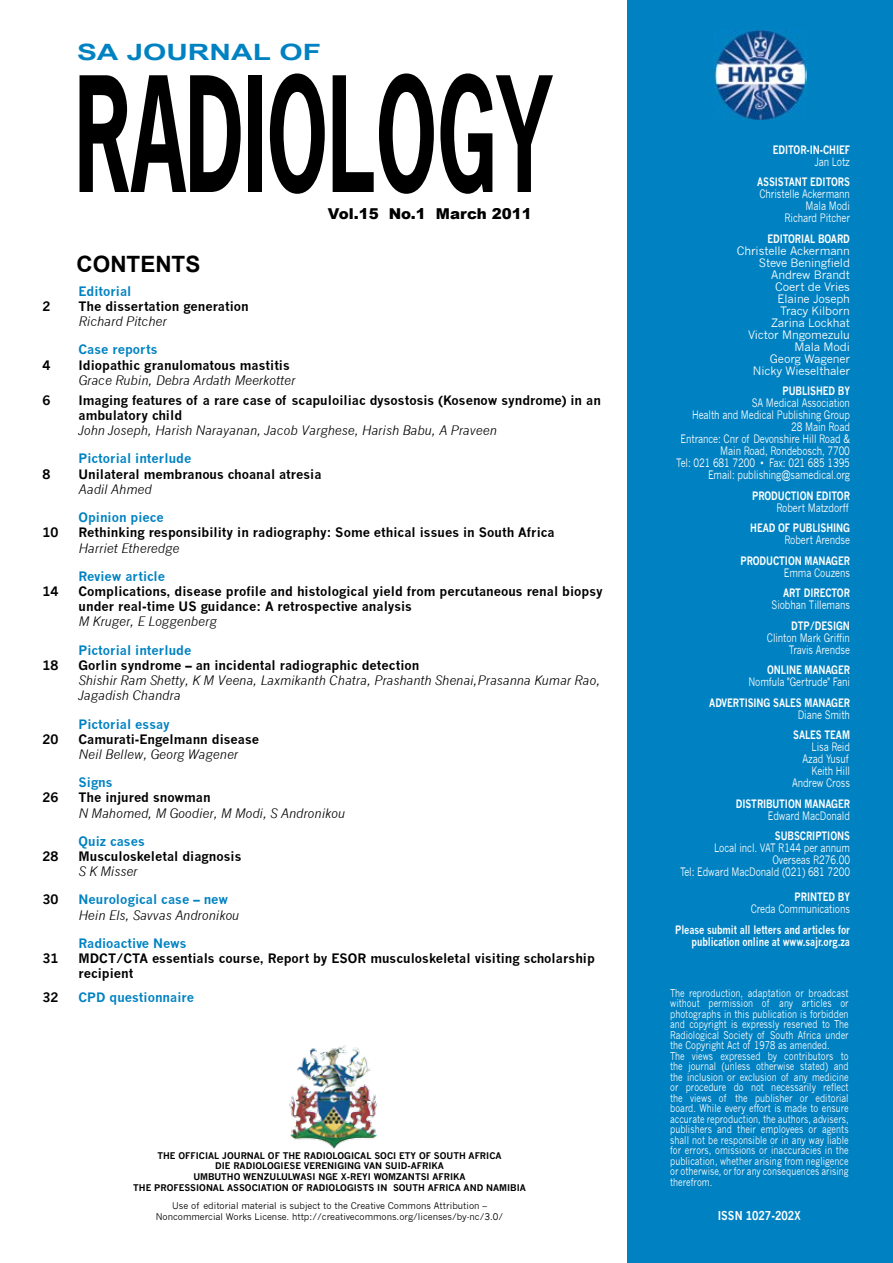
<style>
.page{position:relative;width:893px;height:1263px;background:#fff}
.page>*{position:absolute;margin:0;border:0;box-sizing:border-box;transform-origin:0 0}
.t1{font:700 150px "News Gothic Std";color:#000;scale:.57 1}
.t2{font:700 22.5px "Arial";color:#0082c2;scale:1.33 1}
.t3{font:700 22.5px "Arial";color:#000}
.t4{font:900 15px "Arial";color:#000}
.t5{font:700 12.75px/15.3px "News Gothic";color:#000}
.t6{font:italic 12.75px/15.3px "News Gothic";color:#000}
.t7{font:700 12.75px "News Gothic";color:#0082c2}
.t8{font:700 12px "News Gothic";color:#fff;scale:.85 1}
.t9{font:11.4px/12px "News Gothic";letter-spacing:-.01em;color:#fff;text-align:right;scale:.8 1}
.t10{font:700 11.4px/12px "News Gothic";letter-spacing:-.01em;color:#fff;text-align:right;scale:.8 1}
.t11{font:11.4px/12px "News Gothic";letter-spacing:-.01em;color:#fff;text-align:right}
.t12{font:10.5px/10.5px "News Gothic";letter-spacing:.005em;color:#fff;scale:.8 1}
.t13{font:700 9px/10.8px "News Gothic";color:#000;text-align:center}
.t14{font:9px/10.8px "News Gothic";color:#000;text-align:center}
</style>
<div class="page">
<div style="left:627px;top:0;width:266px;height:1263px;background:#0082c2"></div>
<img style="left:289px;top:1045px;width:88px;height:103px">
<img style="left:715px;top:30px;width:92px;height:90px">
<h2 class="t2" style="left:77px;top:39px;width:185px">SA JOURNAL OF</h2>
<h1 class="t1" style="left:75px;top:36px;width:839px">RADIOLOGY</h1>
<h2 class="t3" style="left:77px;top:251px;width:125px">CONTENTS</h2>
<p class="t7" style="left:79px;top:283px;width:55px">Editorial</p>
<h3 class="t4" style="left:328px;top:205px;width:206px">Vol.15 No.1 March 2011</h3>
<p class="t5" style="left:43px;top:299px;width:9px">2</p>
<p class="t5" style="left:79px;top:299px;width:172px">The dissertation generation</p>
<p class="t6" style="left:79px;top:314px;width:90px">Richard Pitcher</p>
<p class="t7" style="left:79px;top:342px;width:80px">Case reports</p>
<p class="t5" style="left:43px;top:357px;width:9px">4</p>
<p class="t5" style="left:79px;top:357px;width:213px">Idiopathic granulomatous mastitis</p>
<p class="t6" style="left:79px;top:373px;width:218px">Grace Rubin, Debra Ardath Meerkotter</p>
<p class="t5" style="left:43px;top:392px;width:9px">6</p>
<p class="t5" style="left:79px;top:392px;width:524px">Imaging features of a rare case of scapuloiliac dysostosis (Kosenow syndrome) in an ambulatory child</p>
<p class="t6" style="left:79px;top:423px;width:420px">John Joseph, Harish Narayanan, Jacob Varghese, Harish Babu, A Praveen</p>
<p class="t7" style="left:79px;top:451px;width:114px">Pictorial interlude</p>
<p class="t5" style="left:43px;top:466px;width:9px">8</p>
<p class="t5" style="left:79px;top:466px;width:245px">Unilateral membranous choanal atresia</p>
<p class="t6" style="left:79px;top:482px;width:75px">Aadil Ahmed</p>
<p class="t7" style="left:79px;top:509px;width:87px">Opinion piece</p>
<p class="t5" style="left:43px;top:525px;width:17px">10</p>
<p class="t5" style="left:79px;top:525px;width:478px">Rethinking responsibility in radiography: Some ethical issues in South Africa</p>
<p class="t6" style="left:79px;top:540px;width:102px">Harriet Etheredge</p>
<p class="t7" style="left:79px;top:568px;width:88px">Review article</p>
<p class="t5" style="left:43px;top:583px;width:17px">14</p>
<p class="t5" style="left:79px;top:583px;width:526px">Complications, disease profile and histological yield from percutaneous renal biopsy under real-time US guidance: A retrospective analysis</p>
<p class="t6" style="left:79px;top:614px;width:140px">M Kruger, E Loggenberg</p>
<p class="t7" style="left:79px;top:642px;width:114px">Pictorial interlude</p>
<p class="t5" style="left:43px;top:657px;width:17px">18</p>
<p class="t5" style="left:79px;top:657px;width:342px">Gorlin syndrome – an incidental radiographic detection</p>
<p class="t6" style="left:79px;top:673px;width:523px">Shishir Ram Shetty, K M Veena, Laxmikanth Chatra, Prashanth Shenai,Prasanna Kumar Rao,<br>Jagadish Chandra</p>
<p class="t7" style="left:79px;top:716px;width:93px">Pictorial essay</p>
<p class="t5" style="left:43px;top:731px;width:17px">20</p>
<p class="t5" style="left:79px;top:731px;width:182px">Camurati-Engelmann disease</p>
<p class="t6" style="left:79px;top:747px;width:161px">Neil Bellew, Georg Wagener</p>
<p class="t7" style="left:79px;top:775px;width:36px">Signs</p>
<p class="t5" style="left:43px;top:790px;width:17px">26</p>
<p class="t5" style="left:79px;top:790px;width:134px">The injured snowman</p>
<p class="t6" style="left:79px;top:805px;width:268px">N Mahomed, M Goodier, M Modi, S Andronikou</p>
<p class="t7" style="left:79px;top:833px;width:68px">Quiz cases</p>
<p class="t5" style="left:43px;top:848px;width:17px">28</p>
<p class="t5" style="left:79px;top:848px;width:164px">Musculoskeletal diagnosis</p>
<p class="t6" style="left:79px;top:864px;width:60px">S K Misser</p>
<p class="t5" style="left:43px;top:892px;width:17px">30</p>
<p class="t7" style="left:79px;top:892px;width:151px">Neurological case – new</p>
<p class="t6" style="left:79px;top:907px;width:162px">Hein Els, Savvas Andronikou</p>
<p class="t7" style="left:79px;top:935px;width:110px">Radioactive News</p>
<p class="t5" style="left:43px;top:950px;width:17px">31</p>
<p class="t5" style="left:79px;top:950px;width:518px">MDCT/CTA essentials course, Report by ESOR musculoskeletal visiting scholarship recipient</p>
<p class="t5" style="left:43px;top:990px;width:17px">32</p>
<p class="t7" style="left:79px;top:990px;width:117px">CPD questionnaire</p>
<p class="t13" style="left:133px;top:1150px;width:394px">THE OFFICIAL JOURNAL OF THE RADIOLOGICAL SOCI ETY OF SOUTH AFRICA<br>DIE RADIOLOGIESE VERENIGING VAN SUID-AFRIKA<br>UMBUTHO WENZULULWASI NGE X-REYI WOMZANTSI AFRIKA<br>THE PROFESSIONAL ASSOCIATION OF RADIOLOGISTS IN SOUTH AFRICA AND NAMIBIA</p>
<p class="t14" style="left:156px;top:1201px;width:349px">Use of editorial material is subject to the Creative Commons Attribution –<br>Noncommercial Works License. http://creativecommons.org/licenses/by-nc/3.0/</p>
<p class="t10" style="left:773px;top:143px;width:15px">Editor</p>
<p class="t10" style="left:807px;top:143px;width:36px">-in-Chief</p>
<p class="t9" style="left:814px;top:156px;width:46px">Jan Lotz</p>
<p class="t10" style="left:757px;top:176px;width:16px">Assistant</p>
<p class="t10" style="left:810px;top:176px;width:15px">Editors</p>
<p class="t9" style="left:759px;top:188px;width:115px">Christelle Ackermann<br>Mala Modi<br>Richard Pitcher</p>
<p class="t10" style="left:767px;top:232px;width:15px">Editorial</p>
<p class="t10" style="left:818px;top:232px;width:17px">Board</p>
<p class="t11" style="left:737px;top:245px;width:115px">Christelle Ackermann<br>Steve Beningfield<br>Andrew Brandt<br>Coert de Vries<br>Elaine Joseph<br>Tracy Kilborn<br>Zarina Lockhat<br>Victor Mngomezulu<br>Mala Modi<br>Georg Wagener<br>Nicky Wieselthaler</p>
<p class="t10" style="left:782px;top:385px;width:16px">Published</p>
<p class="t10" style="left:838px;top:385px;width:8px">by</p>
<p class="t9" style="left:676px;top:397px;width:219px">SA Medical Association<br>Health and Medical Publishing Group<br>28 Main Road<br>Entrance: Cnr of Devonshire Hill Road &amp;<br>Main Road, Rondebosch, 7700<br>Tel: 021 681 7200 • Fax: 021 685 1395<br>Email: publishing@samedical.org</p>
<p class="t10" style="left:752px;top:489px;width:17px">Production</p>
<p class="t10" style="left:816px;top:489px;width:15px">Editor</p>
<p class="t9" style="left:777px;top:502px;width:92px">Robert Matzdorff</p>
<p class="t10" style="left:750px;top:522px;width:126px">HEAD OF PUBLISHING</p>
<p class="t9" style="left:785px;top:534px;width:83px">Robert Arendse</p>
<p class="t10" style="left:740px;top:554px;width:17px">Production</p>
<p class="t10" style="left:804px;top:554px;width:19px">Manager</p>
<p class="t9" style="left:784px;top:567px;width:84px">Emma Couzens</p>
<p class="t10" style="left:783px;top:587px;width:42px">Art Director</p>
<p class="t9" style="left:772px;top:599px;width:100px">Siobhan Tillemans</p>
<p class="t10" style="left:791px;top:619px;width:46px">DTP/Design</p>
<p class="t9" style="left:767px;top:632px;width:105px">Clinton Mark Griffin<br>Travis Arendse</p>
<p class="t10" style="left:767px;top:664px;width:17px">Online</p>
<p class="t10" style="left:804px;top:664px;width:19px">Manager</p>
<p class="t9" style="left:748px;top:676px;width:128px">Nomfula "Gertrude" Fani</p>
<p class="t10" style="left:709px;top:696px;width:16px">Advertising</p>
<p class="t10" style="left:773px;top:696px;width:16px">Sales</p>
<p class="t10" style="left:804px;top:696px;width:19px">Manager</p>
<p class="t9" style="left:798px;top:709px;width:67px">Diane Smith</p>
<p class="t10" style="left:793px;top:729px;width:16px">Sales</p>
<p class="t10" style="left:824px;top:729px;width:16px">Team</p>
<p class="t9" style="left:792px;top:741px;width:74px">Lisa Reid<br>Azad Yusuf<br>Keith Hill<br>Andrew Cross</p>
<p class="t10" style="left:736px;top:797px;width:16px">Distribution</p>
<p class="t10" style="left:804px;top:797px;width:19px">Manager</p>
<p class="t9" style="left:768px;top:810px;width:104px">Edward MacDonald</p>
<p class="t10" style="left:775px;top:830px;width:16px">Subscriptions</p>
<p class="t9" style="left:680px;top:842px;width:214px">Local incl. VAT R144 per annum<br>Overseas R276.00<br>Tel: Edward MacDonald (021) 681 7200</p>
<p class="t10" style="left:795px;top:891px;width:16px">Printed</p>
<p class="t10" style="left:838px;top:891px;width:8px">by</p>
<p class="t9" style="left:751px;top:903px;width:126px">Creda Communications</p>
<p class="t10" style="left:675px;top:923px;width:220px">Please submit all letters and articles for publication online at www.sajr.org.za</p>
<p class="t12" style="left:670px;top:988px;width:225px">The reproduction, adaptation or broadcast without permission of any articles or photographs in this publication is forbidden and copyright is expressly reserved to The Radiological Society of South Africa under the Copyright Act of 1978 as amended.<br>The views expressed by contributors to the journal (unless otherwise stated) and the inclusion or exclusion of any medicine or procedure do not necessarily reflect the views of the publisher or editorial board. While every effort is made to ensure accurate reproduction, the authors, advisers, publishers and their employees or agents shall not be responsible or in any way liable for errors, omissions or inaccuracies in the publication, whether arising from negligence or otherwise, or for any consequences arising therefrom.</p>
<p class="t8" style="left:718px;top:1209px;width:100px">ISSN 1027-202X</p>
</div>
